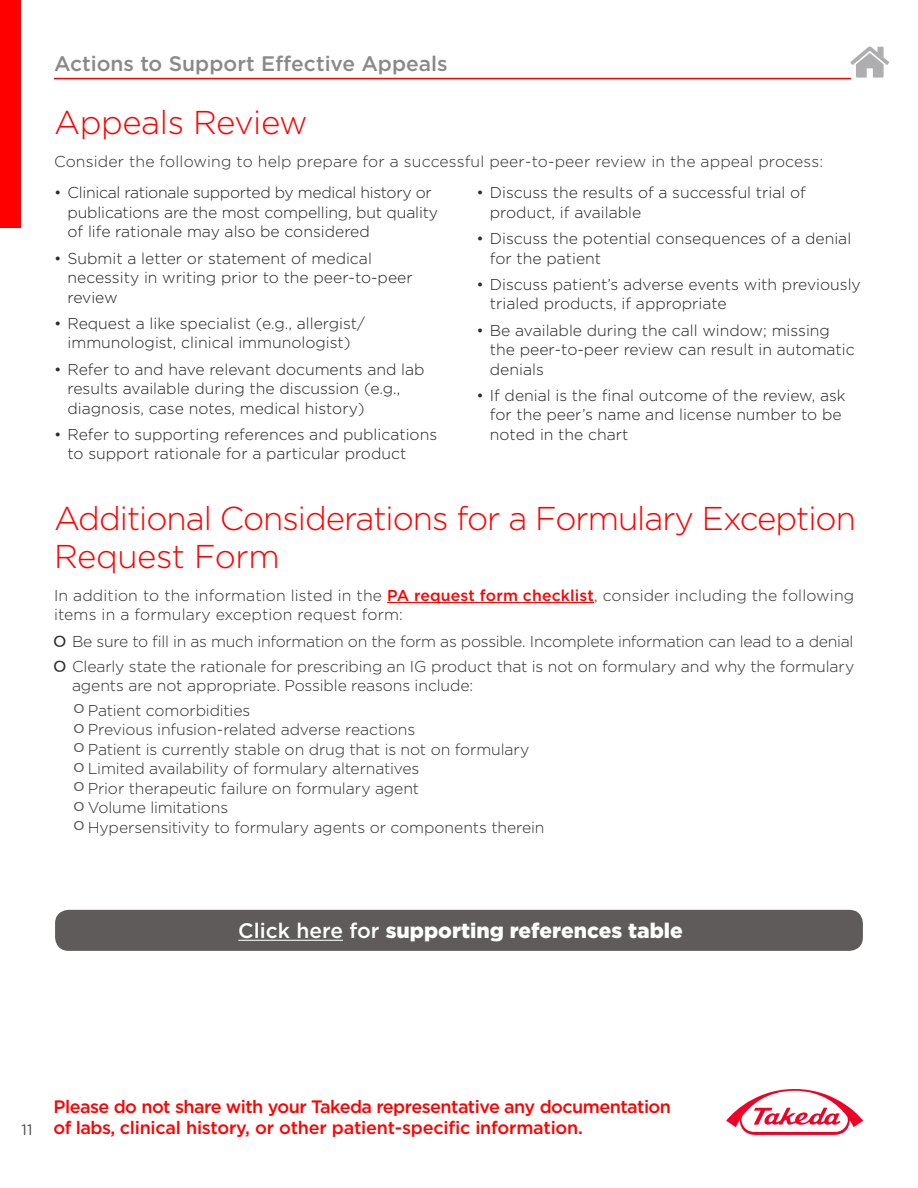
<style>
.page{position:relative;width:918px;height:1188px;background:#fff}
.page>*{position:absolute;margin:0;border:0;box-sizing:border-box;transform-origin:0 0}
._1a__Header{font:300 33px/37.5px "Gotham";letter-spacing:-.03em;color:#f00}
._1a__Header-2{font:300 33px "Gotham";letter-spacing:-.01em;color:#f00}
.Buttons{font:900 21px "Gotham";color:#fff}
.t1{font:500 21px "Gotham";color:#898989}
.Footnotes{font:500 18px/21px "Gotham";letter-spacing:-.03em;color:#f00}
.t2{font:300 15.75px/19.5px "Gotham";color:#231f20}
.Body_Copy{font:300 15.75px/19.5px "Gotham";letter-spacing:-.005em;color:#2f2b2c}
.t3{font:15px "Gotham";color:#4c4948}
.s1{color:#2f2b2c}
.s2{font-weight:500;color:#f00}
.s3{font-family:"Helvetica Neue LT Std";font-size:33px}
.s4{font-family:"Helvetica Neue LT Std";font-size:27px;color:#5e5b5a}
.s5{font-weight:500}
</style>
<div class="page">
<div style="left:0;top:0;width:21px;height:228px;background:#f00"></div>
<hr style="left:54px;top:78px;width:797px;height:1px;background:#f00">
<svg style="left:850px;top:47px;width:39px;height:31px"></svg>
<svg style="left:726px;top:1089px;width:137px;height:46px"></svg>
<hr style="left:387px;top:602px;width:207px;height:1px;background:#f00">
<div style="left:55px;top:910px;width:808px;height:41px;background:#5e5b5a;border-radius:14px"></div>
<hr style="left:238px;top:940px;width:105px;height:1px;background:#fff">
<h2 class="t1" style="left:54px;top:50px;width:395px">Actions to Support Effective Appeals</h2>
<p class="_1a__Header-2" style="left:54px;top:102px;width:255px">Appeals Review</p>
<p class="Body_Copy" style="left:54px;top:152px;width:771px">Consider the following to help prepare for a successful peer-to-peer review in the appeal process:</p>
<p class="t2" style="left:68px;top:183px;width:372px;text-indent:-14px"><span class="s1">•</span> Clinical rationale supported by medical history or publications are the most compelling, but quality of life rationale may also be considered</p>
<p class="t2" style="left:68px;top:248px;width:347px;text-indent:-14px"><span class="s1">•</span> Submit a letter or statement of medical necessity in writing prior to the peer-to-peer review</p>
<p class="t2" style="left:54px;top:313px;width:313px;text-align:center"><span class="s1">•</span> Request a like specialist (e.g., allergist/ immunologist, clinical immunologist)</p>
<p class="t2" style="left:68px;top:359px;width:359px;text-indent:-14px"><span class="s1">•</span> Refer to and have relevant documents and lab results available during the discussion (e.g., diagnosis, case notes, medical history)</p>
<p class="t2" style="left:68px;top:424px;width:371px;text-indent:-14px"><span class="s1">•</span> Refer to supporting references and publications to support rationale for a particular product</p>
<p class="t2" style="left:490px;top:183px;width:318px;text-indent:-14px"><span class="s1">•</span> Discuss the results of a successful trial of product, if available</p>
<p class="t2" style="left:490px;top:228px;width:363px;text-indent:-14px"><span class="s1">•</span> Discuss the potential consequences of a denial for the patient</p>
<p class="t2" style="left:490px;top:274px;width:372px;text-indent:-14px"><span class="s1">•</span> Discuss patient’s adverse events with previously trialed products, if appropriate</p>
<p class="t2" style="left:490px;top:320px;width:366px;text-indent:-14px"><span class="s1">•</span> Be available during the call window; missing the peer-to-peer review can result in automatic denials</p>
<p class="t2" style="left:490px;top:385px;width:357px;text-indent:-14px"><span class="s1">•</span> If denial is the final outcome of the review, ask for the peer’s name and license number to be noted in the chart</p>
<p class="_1a__Header" style="left:54px;top:499px;width:803px">Additional Considerations for a Formulary Exception<br>Request Form</p>
<p class="Body_Copy" style="left:54px;top:585px;width:802px">In addition to the information listed in the <span class="s2">PA request form checklist</span>, consider including the following items in a formulary exception request form:</p>
<p class="Body_Copy" style="left:54px;top:631px;width:801px"><span class="s3">º</span> Be sure to fill in as much information on the form as possible. Incomplete information can lead to a denial</p>
<p class="Body_Copy" style="left:72px;top:656px;width:784px;text-indent:-18px"><span class="s3">º</span> Clearly state the rationale for prescribing an IG product that is not on formulary and why the formulary agents are not appropriate. Possible reasons include:</p>
<p class="Body_Copy" style="left:74px;top:700px;width:178px"><span class="s4">º</span> Patient comorbidities</p>
<p class="Body_Copy" style="left:74px;top:720px;width:343px"><span class="s4">º</span> Previous infusion-related adverse reactions</p>
<p class="Body_Copy" style="left:74px;top:739px;width:457px"><span class="s4">º</span> Patient is currently stable on drug that is not on formulary</p>
<p class="Body_Copy" style="left:74px;top:759px;width:347px"><span class="s4">º</span> Limited availability of formulary alternatives</p>
<p class="Body_Copy" style="left:74px;top:778px;width:346px"><span class="s4">º</span> Prior therapeutic failure on formulary agent</p>
<p class="Body_Copy" style="left:74px;top:798px;width:155px"><span class="s4">º</span> Volume limitations</p>
<p class="Body_Copy" style="left:74px;top:817px;width:472px"><span class="s4">º</span> Hypersensitivity to formulary agents or components therein</p>
<p class="Buttons" style="left:238px;top:916px;width:446px"><span class="s5">Click here for</span> supporting references table</p>
<p class="t3" style="left:22px;top:1120px;width:12px">11</p>
<p class="Footnotes" style="left:54px;top:1096px;width:619px">Please do not share with your Takeda representative any documentation of labs, clinical history, or other patient-specific information.</p>
</div>
